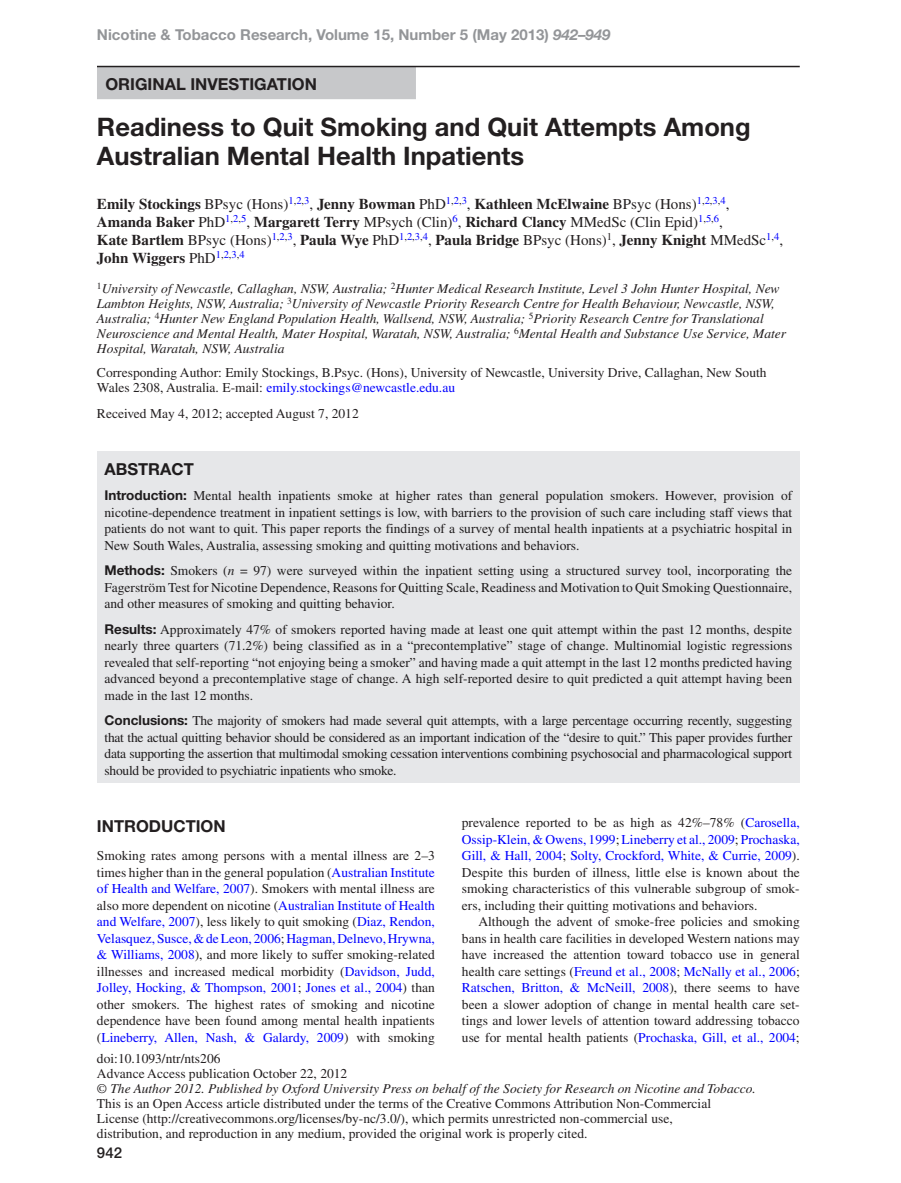
<style>
.page{position:relative;width:901px;height:1183px;background:#fff}
.page>*{position:absolute;margin:0;border:0;box-sizing:border-box;transform-origin:0 0}
.t1{font:700 25.5px/28.5px "Helvetica Neue LT Std";color:#231f20}
.t2{font:700 16.5px "Helvetica Neue LT Std";color:#231f20}
.t3{font:700 15px/18px "Times LT Std";color:#231f20}
.t4{font:700 15px "Helvetica Neue LT Std";color:#939598}
.t5{font:500 15px "Helvetica Neue LT Std";color:#231f20}
.t6{font:13.5px/16.5px "Times LT Std";color:#231f20;text-align:justify}
.t7{font:italic 13.5px/15px "Times LT Std";color:#231f20}
.s1{font-style:italic}
.s2{font-weight:400}
.s3{color:#00f}
.s4{font-family:"Helvetica Neue LT Std";font-weight:700}
</style>
<div class="page">
<div style="left:97px;top:66px;width:318px;height:33px;background:#c7c8ca"></div>
<hr style="left:97px;top:66px;width:702px;height:1px;background:#231f20">
<div style="left:97px;top:451px;width:702px;height:332px;background:#e6e7e9"></div>
<p class="t4" style="left:97px;top:25px;width:515px">Nicotine &amp; Tobacco Research, Volume 15, Number 5 (May 2013) <span class="s1">942</span>–<span class="s1">949</span></p>
<p class="t2" style="left:105px;top:74px;width:213px">Original Investigation</p>
<h1 class="t1" style="left:97px;top:112px;width:654px">Readiness to Quit Smoking and Quit Attempts Among<br>Australian Mental Health Inpatients</h1>
<p class="t3" style="left:97px;top:195px;width:687px">Emily Stockings <span class="s2">BPsyc (Hons)</span><sup>1</sup><sup>,</sup><sup>2</sup><sup>,</sup><sup>3</sup><span class="s2">,</span> Jenny Bowman <span class="s2">PhD</span><sup>1</sup><sup>,</sup><sup>2</sup><sup>,</sup><sup>3</sup><span class="s2">,</span> Kathleen McElwaine <span class="s2">BPsyc (Hons)</span><sup>1</sup><sup>,</sup><sup>2</sup><sup>,</sup><sup>3</sup><sup>,</sup><sup>4</sup><span class="s2">, </span>Amanda Baker <span class="s2">PhD</span><sup>1</sup><sup>,</sup><sup>2</sup><sup>,</sup><sup>5</sup><span class="s2">,</span> Margarett Terry <span class="s2">MPsych (Clin)</span><sup>6</sup><span class="s2">,</span> Richard Clancy <span class="s2">MMedSc (Clin Epid)</span><sup>1</sup><sup>,</sup><sup>5</sup><sup>,</sup><sup>6</sup><span class="s2">,<br></span>Kate Bartlem <span class="s2">BPsyc (Hons)</span><sup>1</sup><sup>,</sup><sup>2</sup><sup>,</sup><sup>3</sup><span class="s2">,</span> Paula Wye <span class="s2">PhD</span><sup>1</sup><sup>,</sup><sup>2</sup><sup>,</sup><sup>3</sup><sup>,</sup><sup>4</sup><span class="s2">,</span> Paula Bridge <span class="s2">BPsyc (Hons)</span><sup>1</sup><span class="s2">,</span> Jenny Knight <span class="s2">MMedSc</span><sup>1</sup><sup>,</sup><sup>4</sup><span class="s2">, </span>John Wiggers <span class="s2">PhD</span><sup>1</sup><sup>,</sup><sup>2</sup><sup>,</sup><sup>3</sup><sup>,</sup><sup>4</sup></p>
<p class="t7" style="left:97px;top:281px;width:690px"><sup>1</sup>University of Newcastle, Callaghan, NSW, Australia; <sup>2</sup>Hunter Medical Research Institute, Level 3 John Hunter Hospital, New Lambton Heights, NSW, Australia; <sup>3</sup>University of Newcastle Priority Research Centre for Health Behaviour, Newcastle, NSW, Australia; <sup>4</sup>Hunter New England Population Health, Wallsend, NSW, Australia; <sup>5</sup>Priority Research Centre for Translational Neuroscience and Mental Health, Mater Hospital, Waratah, NSW, Australia; <sup>6</sup>Mental Health and Substance Use Service, Mater Hospital, Waratah, NSW, Australia</p>
<p class="t6" style="left:97px;top:365px;width:670px;line-height:15px">Corresponding Author: Emily Stockings, B.Psyc. (Hons), University of Newcastle, University Drive, Callaghan, New South<br>Wales 2308, Australia. E-mail: <span class="s3">emily.stockings@newcastle.edu.au</span></p>
<p class="t6" style="left:97px;top:405px;width:263px">Received May 4, 2012; accepted August 7, 2012</p>
<p class="t2" style="left:104px;top:458px;width:91px">Abstract</p>
<p class="t6" style="left:104px;top:487px;width:689px"><span class="s4">Introduction:</span> Mental health inpatients smoke at higher rates than general population smokers. However, provision of nicotine-dependence treatment in inpatient settings is low, with barriers to the provision of such care including staff views that patients do not want to quit. This paper reports the findings of a survey of mental health inpatients at a psychiatric hospital in New South Wales, Australia, assessing smoking and quitting motivations and behaviors.</p>
<p class="t6" style="left:104px;top:562px;width:689px"><span class="s4">Methods:</span> Smokers (<span class="s1">n</span> = 97) were surveyed within the inpatient setting using a structured survey tool, incorporating the Fagerström Test for Nicotine Dependence, Reasons for Quitting Scale, Readiness and Motivation to Quit Smoking Questionnaire, and other measures of smoking and quitting behavior.</p>
<p class="t6" style="left:104px;top:621px;width:689px"><span class="s4">Results:</span> Approximately 47% of smokers reported having made at least one quit attempt within the past 12 months, despite nearly three quarters (71.2%) being classified as in a “precontemplative” stage of change. Multinomial logistic regressions revealed that self-reporting “not enjoying being a smoker” and having made a quit attempt in the last 12 months predicted having advanced beyond a precontemplative stage of change. A high self-reported desire to quit predicted a quit attempt having been made in the last 12 months.</p>
<p class="t6" style="left:104px;top:712px;width:688px"><span class="s4">Conclusions:</span> The majority of smokers had made several quit attempts, with a large percentage occurring recently, suggesting that the actual quitting behavior should be considered as an important indication of the “desire to quit.” This paper provides further data supporting the assertion that multimodal smoking cessation interventions combining psychosocial and pharmacological support should be provided to psychiatric inpatients who smoke.</p>
<p class="t2" style="left:97px;top:815px;width:130px">Introduction</p>
<p class="t6" style="left:97px;top:847px;width:339px">Smoking rates among persons with a mental illness are 2–3 times higher than in the general population (<span class="s3">Australian Institute of Health and Welfare, 2007</span>). Smokers with mental illness are also more dependent on nicotine (<span class="s3">Australian Institute of Health and Welfare, 2007</span>), less likely to quit smoking (<span class="s3">Diaz, Rendon, Velasquez, Susce, &amp; de Leon, 2006</span>; <span class="s3">Hagman, Delnevo, Hrywna, &amp; Williams, 2008</span>), and more likely to suffer smoking-related illnesses and increased medical morbidity (<span class="s3">Davidson, Judd, Jolley, Hocking, &amp; Thompson, 2001</span>; <span class="s3">Jones et al., 2004</span>) than other smokers. The highest rates of smoking and nicotine dependence have been found among mental health inpatients (<span class="s3">Lineberry, Allen, Nash, &amp; Galardy, 2009</span>) with smoking</p>
<p class="t6" style="left:97px;top:1050px;width:125px">doi:10.1093/ntr/nts206</p>
<p class="t6" style="left:461px;top:814px;width:339px">prevalence reported to be as high as 42%–78% (<span class="s3">Carosella, Ossip-Klein, &amp; Owens, 1999</span>; <span class="s3">Lineberry et al., 2009</span>; <span class="s3">Prochaska, Gill, &amp; Hall, 2004</span>; <span class="s3">Solty, Crockford, White, &amp; Currie, 2009</span>).<br>Despite this burden of illness, little else is known about the smoking characteristics of this vulnerable subgroup of smok&shy;ers, including their quitting motivations and behaviors.</p>
<p class="t6" style="left:461px;top:913px;width:339px;text-indent:16px">Although the advent of smoke-free policies and smoking bans in health care facilities in developed Western nations may have increased the attention toward tobacco use in general health care settings (<span class="s3">Freund et al., 2008</span>; <span class="s3">McNally et al., 2006</span>; <span class="s3">Ratschen, Britton, &amp; McNeill, 2008</span>), there seems to have been a slower adoption of change in mental health care set&shy;tings and lower levels of attention toward addressing tobacco use for mental health patients (<span class="s3">Prochaska, Gill, et al., 2004</span>;</p>
<p class="t6" style="left:97px;top:1065px;width:252px">Advance Access publication October 22, 2012</p>
<p class="t7" style="left:97px;top:1080px;width:660px">© The Author 2012. Published by Oxford University Press on behalf of the Society for Research on Nicotine and Tobacco.</p>
<p class="t6" style="left:97px;top:1095px;width:615px;line-height:15px;text-align:left">This is an Open Access article distributed under the terms of the Creative Commons Attribution Non-Commercial<br>License (http://creativecommons.org/licenses/by-nc/3.0/), which permits unrestricted non-commercial use, distribution, and reproduction in any medium, provided the original work is properly cited.</p>
<p class="t5" style="left:97px;top:1144px;width:27px">942</p>
</div>
